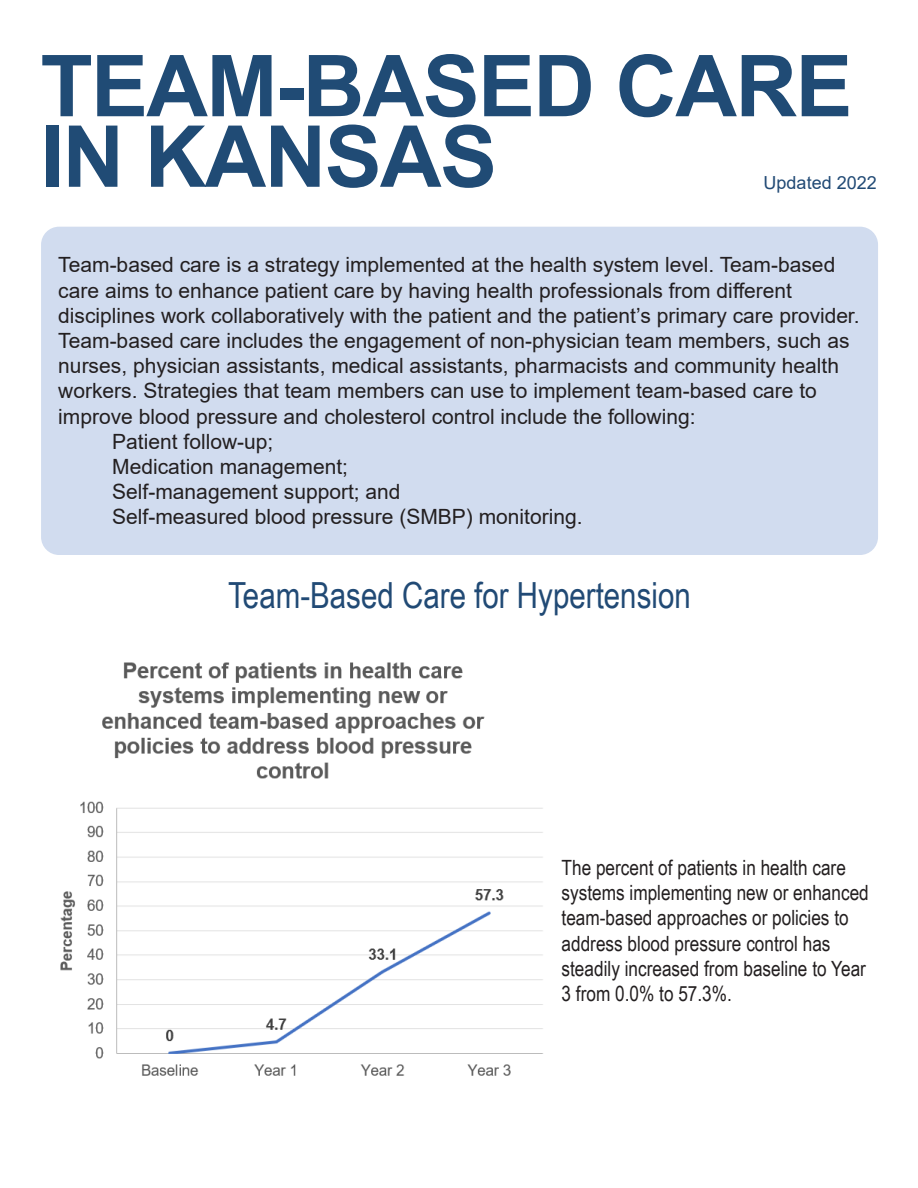
<style>
.page{position:relative;width:918px;height:1188px;background:#fff}
.page>*{position:absolute;margin:0;border:0;box-sizing:border-box;transform-origin:0 0}
.t1{font:700 85.5px/70.5px "Arial";letter-spacing:-.02em;color:#204b75}
.t2{font:36px "Arial Narrow";color:#214a75}
.t3{font:21px/25.2px "Arial";color:#231f20}
.t4{font:21px/25.2px "Arial Narrow";color:#231f20}
.t5{font:18px "Arial";color:#214a75}
</style>
<div class="page">
<div style="left:41px;top:227px;width:837px;height:328px;background:#d1dcef;border-radius:18px"></div>
<img style="left:60px;top:662px;width:483px;height:414px">
<p class="t1" style="left:40px;top:52px;width:813px">TEAM-BASED CARE<br>IN KANSAS</p>
<p class="t5" style="left:764px;top:170px;width:115px">Updated 2022</p>
<p class="t3" style="left:58px;top:252px;width:803px">Team-based care is a strategy implemented at the health system level. Team-based care aims to enhance patient care by having health professionals from different disciplines work collaboratively with the patient and the patient’s primary care provider.<br>Team-based care includes the engagement of non-physician team members, such as nurses, physician assistants, medical assistants, pharmacists and community health workers. Strategies that team members can use to implement team-based care to improve blood pressure and cholesterol control include the following:</p>
<p class="t3" style="left:112px;top:429px;width:163px">Patient follow-up;</p>
<p class="t3" style="left:112px;top:454px;width:237px">Medication management;</p>
<p class="t3" style="left:112px;top:479px;width:290px">Self-management support; and</p>
<p class="t3" style="left:112px;top:504px;width:472px">Self-measured blood pressure (SMBP) monitoring.</p>
<p class="t2" style="left:228px;top:568px;width:464px">Team-Based Care for Hypertension</p>
<p class="t4" style="left:562px;top:854px;width:309px">The percent of patients in health care systems implementing new or enhanced team-based approaches or policies to address blood pressure control has steadily increased from baseline to Year 3 from 0.0% to 57.3%.</p>
</div>
